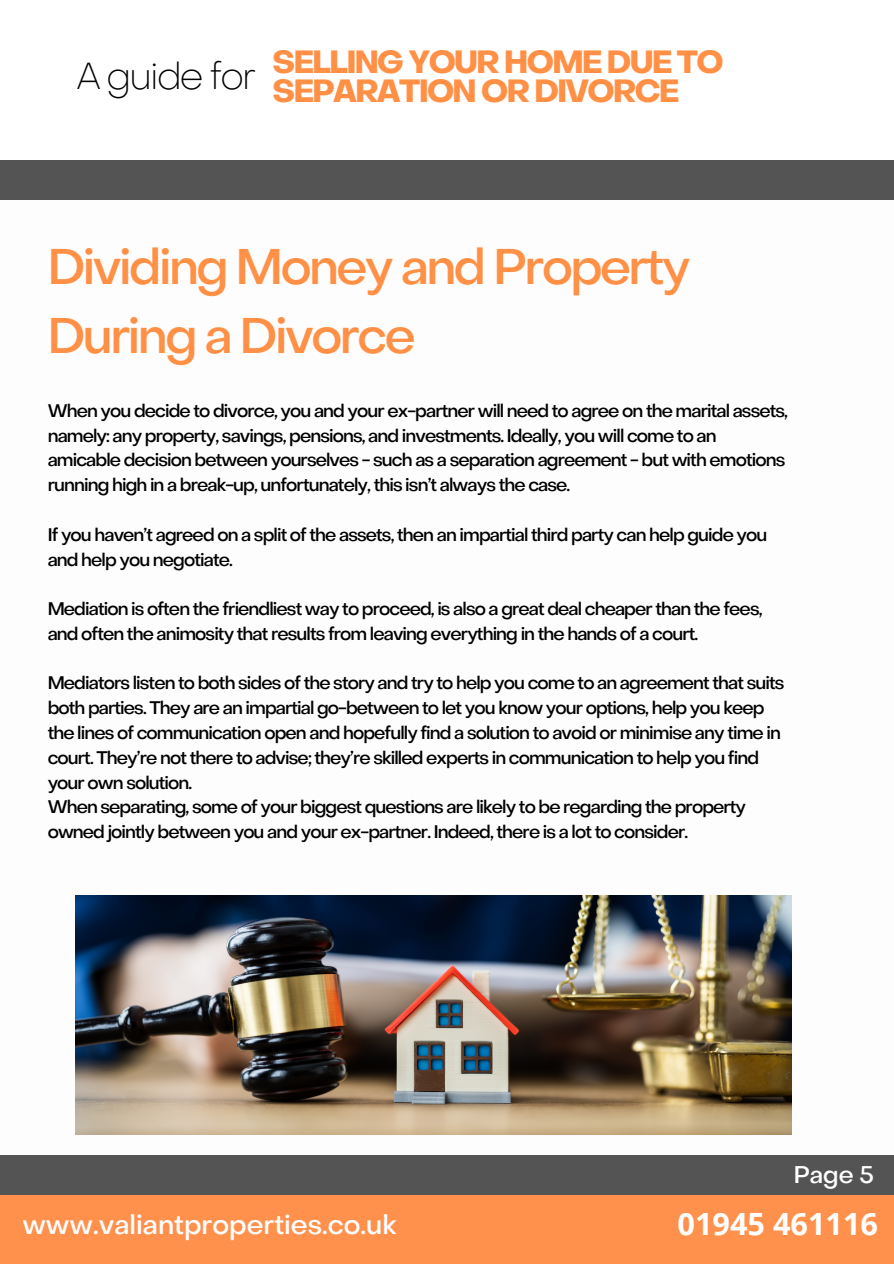
<style>
.page{position:relative;width:894px;height:1264px;background:#fff}
.page>*{position:absolute;margin:0;border:0;box-sizing:border-box;transform-origin:0 0}
.t1{font:500 49.5px/68.7px "Object Sans";letter-spacing:-.05em;color:#ff9045}
.t2{font:100 37.5px "Object Sans";letter-spacing:-.05em;color:#000}
.t3{font:700 31.5px/29.2px "Object Sans";letter-spacing:-.05em;color:#ff9045}
.t4{font:700 30.6px "Open Sans";color:#fff}
.t5{font:500 26.85px "Object Sans";color:#fefeff}
.t6{font:500 23.85px "Object Sans";color:#fff}
.t7{font:500 18px/24.8px "Object Sans";letter-spacing:-.05em;color:#000}
</style>
<div class="page">
<div style="left:0;top:1194px;width:893px;height:69px;background:#ff914d"></div>
<div style="left:0;top:1155px;width:893px;height:39px;background:#545454"></div>
<div style="left:0;top:160px;width:893px;height:40px;background:#545454"></div>
<img style="left:76px;top:895px;width:715px;height:239px">
<p class="t2" style="left:76px;top:61px;width:181px">A guide for</p>
<p class="t3" style="left:272px;top:50px;width:452px">SELLING YOUR HOME DUE TO<br>SEPARATION OR DIVORCE</p>
<p class="t1" style="left:48px;top:237px;width:644px">Dividing Money and Property<br>During a Divorce</p>
<p class="t7" style="left:48px;top:400px;width:741px">When you decide to divorce, you and your ex-partner will need to agree on the marital assets, namely: any property, savings, pensions, and investments. Ideally, you will come to an amicable decision between yourselves - such as a separation agreement - but with emotions running high in a break-up, unfortunately, this isn’t always the case.</p>
<p class="t7" style="left:48px;top:524px;width:721px">If you haven’t agreed on a split of the assets, then an impartial third party can help guide you and help you negotiate.</p>
<p class="t7" style="left:48px;top:598px;width:716px">Mediation is often the friendliest way to proceed, is also a great deal cheaper than the fees, and often the animosity that results from leaving everything in the hands of a court.</p>
<p class="t7" style="left:48px;top:672px;width:738px">Mediators listen to both sides of the story and try to help you come to an agreement that suits both parties. They are an impartial go-between to let you know your options, help you keep the lines of communication open and hopefully find a solution to avoid or minimise any time in court. They’re not there to advise; they’re skilled experts in communication to help you find your own solution.</p>
<p class="t7" style="left:48px;top:796px;width:699px">When separating, some of your biggest questions are likely to be regarding the property owned jointly between you and your ex-partner. Indeed, there is a lot to consider.</p>
<p class="t5" style="left:22px;top:1214px;width:375px">www.valiantproperties.co.uk</p>
<p class="t6" style="left:793px;top:1165px;width:82px">Page 5</p>
<p class="t4" style="left:677px;top:1202px;width:202px">01945 461116</p>
</div>
